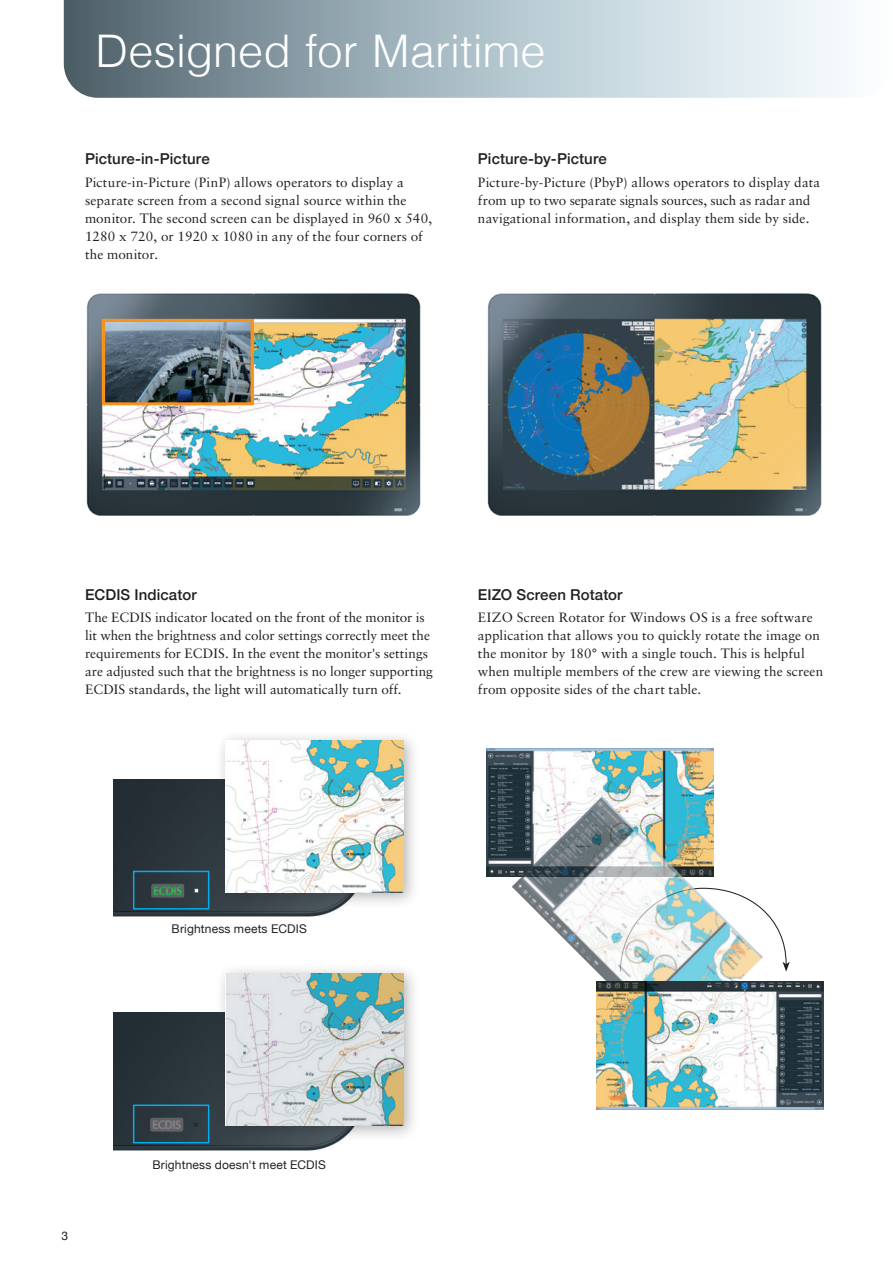
<style>
.page{position:relative;width:893px;height:1263px;background:#fff}
.page>*{position:absolute;margin:0;border:0;box-sizing:border-box;transform-origin:0 0}
.t1{font:300 45px "Helvetica";color:#fff}
.t2{font:500 15px "Helvetica Neue";letter-spacing:.01em;color:#231f20}
.t3{font:13.5px/18px "Sabon LT Std";letter-spacing:.005em;color:#231f20}
.t4{font:12px "Helvetica Neue";letter-spacing:.015em;color:#231f20}
</style>
<div class="page">
<img style="left:486px;top:748px;width:228px;height:128px">
<svg style="left:763px;top:909px;width:27px;height:63px"></svg>
<img style="left:512px;top:796px;width:251px;height:185px">
<img style="left:596px;top:981px;width:227px;height:128px">
<img style="left:113px;top:779px;width:224px;height:138px">
<div style="left:215px;top:730px;width:205px;height:179px;background:#231f20;opacity:.33"></div>
<img style="left:226px;top:740px;width:178px;height:153px">
<img style="left:113px;top:1012px;width:225px;height:139px">
<div style="left:215px;top:963px;width:205px;height:179px;background:#231f20;opacity:.33"></div>
<svg style="left:226px;top:973px;width:178px;height:153px;background:#c0d0d0"></svg>
<svg style="left:64px;top:0;width:777px;height:98px;background:#a7b7bf"></svg>
<div style="left:133px;top:871px;width:76px;height:38px;border:2px solid #00aeef"></div>
<div style="left:133px;top:1104px;width:76px;height:39px;border:2px solid #00aeef"></div>
<img style="left:86px;top:293px;width:335px;height:223px">
<div style="left:102px;top:319px;width:152px;height:86px;border:3px solid #f7931d"></div>
<img style="left:487px;top:293px;width:335px;height:223px">
<h1 class="t1" style="left:95px;top:13px;width:452px">Designed for Maritime</h1>
<p class="t2" style="left:85px;top:147px;width:126px">Picture-in-Picture</p>
<p class="t3" style="left:85px;top:173px;width:349px">Picture-in-Picture (PinP) allows operators to display a separate screen from a second signal source within the monitor. The second screen can be displayed in 960 x 540, 1280 x 720, or 1920 x 1080 in any of the four corners of the monitor.</p>
<p class="t2" style="left:478px;top:147px;width:130px">Picture-by-Picture</p>
<p class="t3" style="left:478px;top:173px;width:344px">Picture-by-Picture (PbyP) allows operators to display data from up to two separate signals sources, such as radar and navigational information, and display them side by side.</p>
<p class="t2" style="left:85px;top:582px;width:113px">ECDIS Indicator</p>
<p class="t3" style="left:85px;top:608px;width:349px">The ECDIS indicator located on the front of the monitor is lit when the brightness and color settings correctly meet the requirements for ECDIS. In the event the monitor's settings are adjusted such that the brightness is no longer supporting ECDIS standards, the light will automatically turn off.</p>
<p class="t2" style="left:478px;top:582px;width:146px">EIZO Screen Rotator</p>
<p class="t3" style="left:478px;top:608px;width:347px">EIZO Screen Rotator for Windows OS is a free software application that allows you to quickly rotate the image on the monitor by 180° with a single touch. This is helpful when multiple members of the crew are viewing the screen from opposite sides of the chart table.</p>
<p class="t4" style="left:172px;top:920px;width:137px">Brightness meets ECDIS</p>
<p class="t4" style="left:61px;top:1227px;width:8px">3</p>
<p class="t4" style="left:152px;top:1156px;width:175px">Brightness doesn't meet ECDIS</p>
</div>
